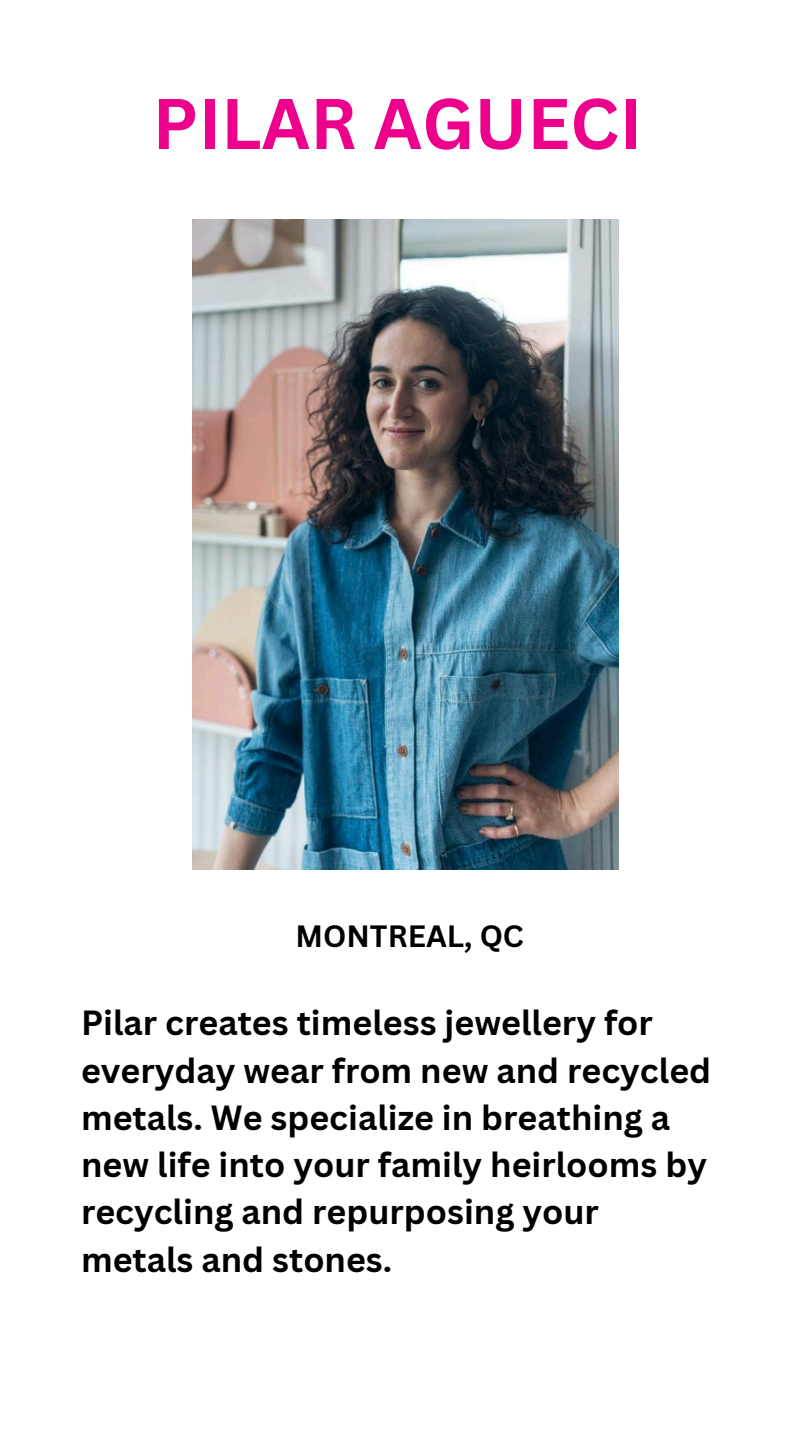
<style>
.page{position:relative;width:810px;height:1440px;background:#fff}
.page>*{position:absolute;margin:0;border:0;box-sizing:border-box;transform-origin:0 0}
.t1{font:700 70px "Canva Sans";color:#ec008c}
.t2{font:700 34px/47.2px "Canva Sans";color:#000}
.t3{font:700 30px "Canva Sans";color:#000}
</style>
<div class="page">
<img style="left:192px;top:219px;width:426px;height:650px">
<h1 class="t1" style="left:152px;top:74px;width:491px">PILAR AGUECI</h1>
<p class="t3" style="left:296px;top:915px;width:230px">MONTREAL, QC</p>
<p class="t2" style="left:81px;top:998px;width:632px">Pilar creates timeless jewellery for everyday wear from new and recycled metals. We specialize in breathing a new life into your family heirlooms by recycling and repurposing your metals and stones.</p>
</div>
